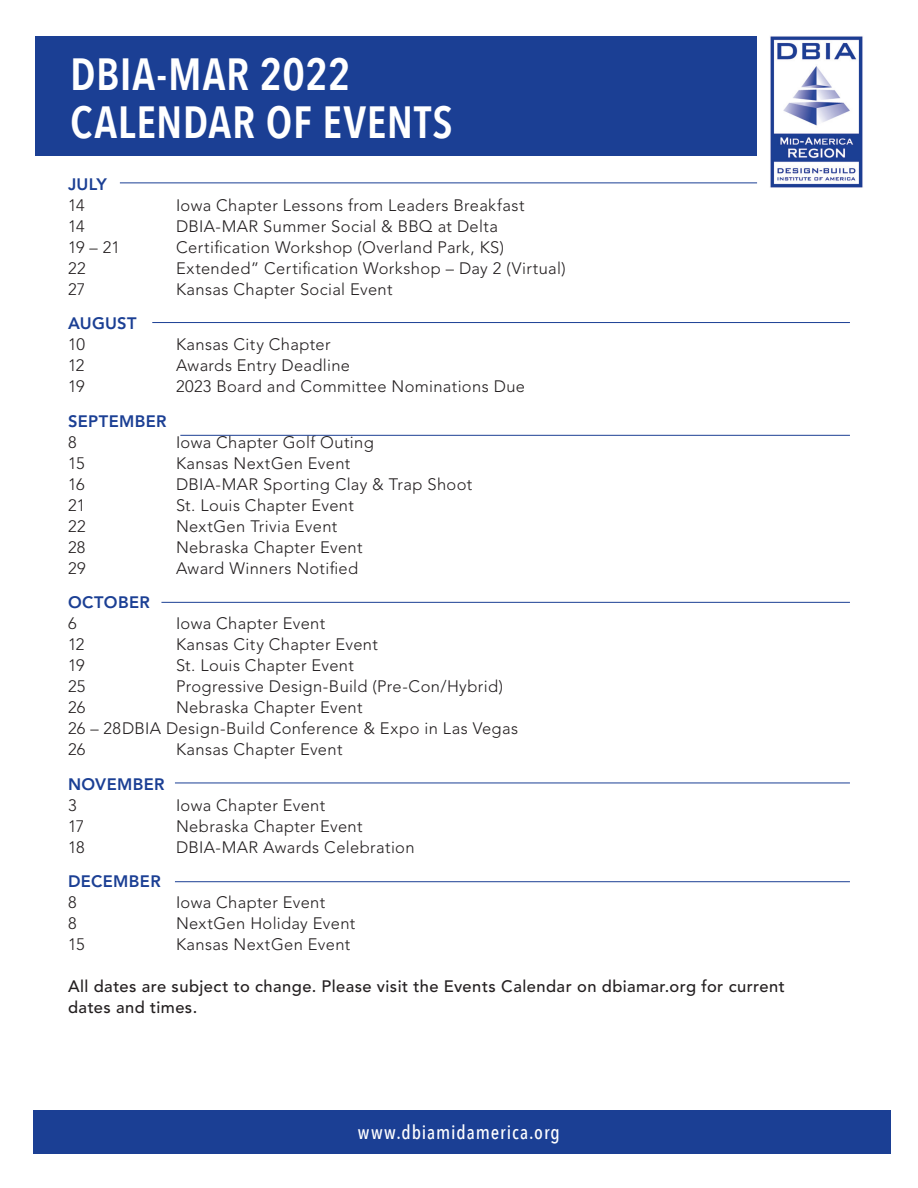
<style>
.page{position:relative;width:918px;height:1188px;background:#fff}
.page>*{position:absolute;margin:0;border:0;box-sizing:border-box;transform-origin:0 0}
.t1{font:600 45px/48px "Avenir Next Condensed";letter-spacing:.015em;color:#fff}
.t2{font:500 19.5px "Avenir Next Condensed";letter-spacing:.045em;color:#fff}
.t3{font:300 16.5px "Avenir";letter-spacing:.02em;color:#231f20}
.t4{font:500 16.5px/21px "Avenir";letter-spacing:.025em;color:#231f20}
.t5{font:800 16.5px "Avenir";letter-spacing:.02em;color:#1b3f94}
</style>
<div class="page">
<hr style="left:120px;top:183px;width:637px;height:1px;background:#1b3f94">
<hr style="left:152px;top:322px;width:698px;height:1px;background:#1b3f94">
<hr style="left:180px;top:435px;width:670px;height:1px;background:#1b3f94">
<hr style="left:161px;top:602px;width:689px;height:1px;background:#1b3f94">
<hr style="left:175px;top:783px;width:675px;height:1px;background:#1b3f94">
<hr style="left:175px;top:881px;width:675px;height:1px;background:#1b3f94">
<div style="left:36px;top:36px;width:721px;height:120px;background:#1b3f94"></div>
<img style="left:770px;top:36px;width:93px;height:152px">
<div style="left:33px;top:1110px;width:858px;height:44px;background:#1b3f94"></div>
<p class="t1" style="left:70px;top:49px;width:384px">DBIA-MAR 2022<br>CALENDAR OF EVENTS</p>
<p class="t5" style="left:68px;top:174px;width:40px">JULY</p>
<p class="t3" style="left:68px;top:195px;width:18px">14</p>
<p class="t3" style="left:176px;top:195px;width:350px">Iowa Chapter Lessons from Leaders Breakfast</p>
<p class="t3" style="left:68px;top:216px;width:18px">14</p>
<p class="t3" style="left:176px;top:216px;width:324px">DBIA-MAR Summer Social &amp; BBQ at Delta</p>
<p class="t3" style="left:68px;top:237px;width:53px">19 – 21</p>
<p class="t3" style="left:176px;top:237px;width:330px">Certification Workshop (Overland Park, KS)</p>
<p class="t3" style="left:68px;top:258px;width:19px">22</p>
<p class="t3" style="left:176px;top:258px;width:391px">Extended” Certification Workshop – Day 2 (Virtual)</p>
<p class="t3" style="left:68px;top:279px;width:19px">27</p>
<p class="t3" style="left:176px;top:279px;width:218px">Kansas Chapter Social Event</p>
<p class="t5" style="left:68px;top:314px;width:70px">AUGUST</p>
<p class="t3" style="left:68px;top:335px;width:18px">10</p>
<p class="t3" style="left:176px;top:335px;width:156px">Kansas City Chapter</p>
<p class="t3" style="left:68px;top:356px;width:18px">12</p>
<p class="t3" style="left:176px;top:356px;width:176px">Awards Entry Deadline</p>
<p class="t3" style="left:68px;top:377px;width:18px">19</p>
<p class="t3" style="left:176px;top:377px;width:351px">2023 Board and Committee Nominations Due</p>
<p class="t5" style="left:68px;top:411px;width:100px">SEPTEMBER</p>
<p class="t3" style="left:68px;top:432px;width:10px">8</p>
<p class="t3" style="left:176px;top:432px;width:199px">Iowa Chapter Golf Outing</p>
<p class="t3" style="left:68px;top:453px;width:18px">15</p>
<p class="t3" style="left:176px;top:453px;width:176px">Kansas NextGen Event</p>
<p class="t3" style="left:68px;top:474px;width:18px">16</p>
<p class="t3" style="left:176px;top:474px;width:298px">DBIA-MAR Sporting Clay &amp; Trap Shoot</p>
<p class="t3" style="left:68px;top:495px;width:19px">21</p>
<p class="t3" style="left:176px;top:495px;width:179px">St. Louis Chapter Event</p>
<p class="t3" style="left:68px;top:516px;width:19px">22</p>
<p class="t3" style="left:176px;top:516px;width:163px">NextGen Trivia Event</p>
<p class="t3" style="left:68px;top:537px;width:19px">28</p>
<p class="t3" style="left:176px;top:537px;width:188px">Nebraska Chapter Event</p>
<p class="t3" style="left:68px;top:558px;width:19px">29</p>
<p class="t3" style="left:176px;top:558px;width:184px">Award Winners Notified</p>
<p class="t5" style="left:68px;top:593px;width:83px">OCTOBER</p>
<p class="t3" style="left:68px;top:614px;width:10px">6</p>
<p class="t3" style="left:176px;top:614px;width:151px">Iowa Chapter Event</p>
<p class="t3" style="left:68px;top:635px;width:18px">12</p>
<p class="t3" style="left:176px;top:635px;width:203px">Kansas City Chapter Event</p>
<p class="t3" style="left:68px;top:656px;width:18px">19</p>
<p class="t3" style="left:176px;top:656px;width:179px">St. Louis Chapter Event</p>
<p class="t3" style="left:68px;top:677px;width:19px">25</p>
<p class="t3" style="left:176px;top:677px;width:329px">Progressive Design-Build (Pre-Con/Hybrid)</p>
<p class="t3" style="left:68px;top:698px;width:19px">26</p>
<p class="t3" style="left:176px;top:698px;width:188px">Nebraska Chapter Event</p>
<p class="t3" style="left:68px;top:719px;width:452px">26 – 28DBIA Design-Build Conference &amp; Expo in Las Vegas</p>
<p class="t3" style="left:68px;top:740px;width:19px">26</p>
<p class="t3" style="left:176px;top:740px;width:168px">Kansas Chapter Event</p>
<p class="t5" style="left:68px;top:774px;width:98px">NOVEMBER</p>
<p class="t3" style="left:68px;top:795px;width:10px">3</p>
<p class="t3" style="left:176px;top:795px;width:151px">Iowa Chapter Event</p>
<p class="t3" style="left:68px;top:816px;width:18px">17</p>
<p class="t3" style="left:176px;top:816px;width:188px">Nebraska Chapter Event</p>
<p class="t3" style="left:68px;top:837px;width:18px">18</p>
<p class="t3" style="left:176px;top:837px;width:240px">DBIA-MAR Awards Celebration</p>
<p class="t5" style="left:68px;top:872px;width:94px">DECEMBER</p>
<p class="t3" style="left:68px;top:893px;width:10px">8</p>
<p class="t3" style="left:176px;top:893px;width:151px">Iowa Chapter Event</p>
<p class="t3" style="left:68px;top:914px;width:10px">8</p>
<p class="t3" style="left:176px;top:914px;width:181px">NextGen Holiday Event</p>
<p class="t3" style="left:68px;top:935px;width:18px">15</p>
<p class="t3" style="left:176px;top:935px;width:176px">Kansas NextGen Event</p>
<p class="t4" style="left:68px;top:976px;width:719px">All dates are subject to change. Please visit the Events Calendar on dbiamar.org for current dates and times.</p>
<p class="t2" style="left:358px;top:1121px;width:204px">www.dbiamidamerica.org</p>
</div>
